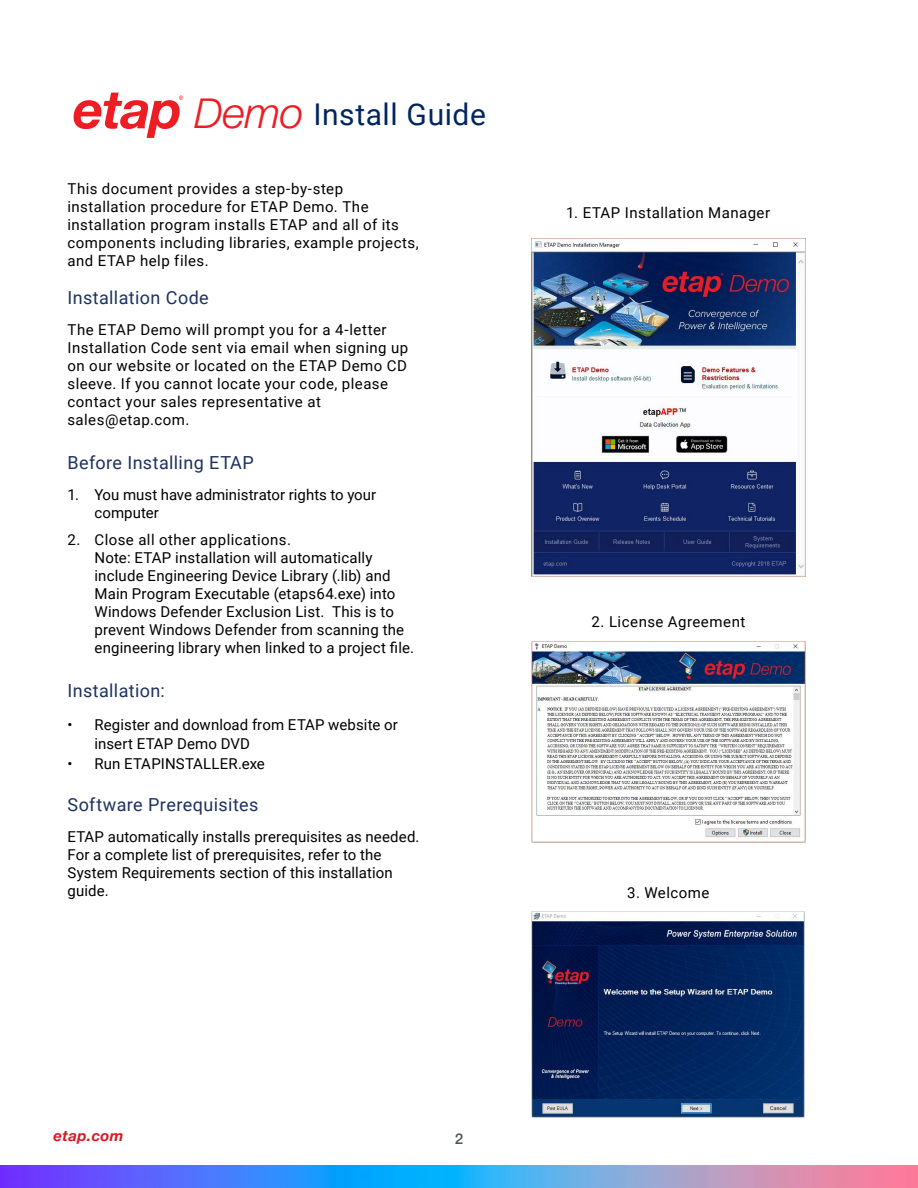
<style>
.page{position:relative;width:918px;height:1188px;background:#fff}
.page>*{position:absolute;margin:0;border:0;box-sizing:border-box;transform-origin:0 0}
.t1{font:30px "Roboto";letter-spacing:.02em;color:#00265f}
.t2{font:18px "Roboto";letter-spacing:.02em;color:#1d3260}
.t3{font:15px/18px "Roboto";letter-spacing:.02em;color:#000}
.t4{font:15px/18px "Roboto";color:#000}
.t5{font:italic 700 15px "Helvetica Neue Cyr";letter-spacing:.03em;color:#d71920}
.t6{font:500 15px "Helvetica Neue Cyr";color:#50535c}
.s1{font-family:"Helvetica Neue";font-weight:700;font-style:italic;font-size:52.95px;color:#ed1d24}
.s2{font-family:"Helvetica Neue";font-weight:300;font-style:italic;font-size:41.4px;color:#ed1d24}
.s3{font-family:"Helvetica Neue";font-weight:300;font-style:italic;font-size:43.2px;color:#ed1d24}
</style>
<div class="page">
<img style="left:0;top:1166px;width:918px;height:22px">
<img style="left:531px;top:912px;width:274px;height:206px">
<img style="left:532px;top:642px;width:273px;height:201px">
<img style="left:532px;top:239px;width:273px;height:338px">
<svg style="left:179px;top:96px;width:4px;height:4px"></svg>
<h1 class="t1" style="left:73px;top:93px;width:415px"><span class="s1">etap</span> <span class="s2">D</span><span class="s3">emo</span> Install Guide</h1>
<p class="t3" style="left:67px;top:179px;width:353px">This document provides a step-by-step installation procedure for ETAP Demo. The installation program installs ETAP and all of its components including libraries, example projects, and ETAP help files.</p>
<p class="t2" style="left:68px;top:285px;width:143px">Installation Code</p>
<p class="t3" style="left:68px;top:320px;width:342px">The ETAP Demo will prompt you for a 4-letter Installation Code sent via email when signing up on our website or located on the ETAP Demo CD sleeve. If you cannot locate your code, please contact your sales representative at sales@etap.com.</p>
<p class="t2" style="left:68px;top:450px;width:188px">Before Installing ETAP</p>
<p class="t4" style="left:94px;top:485px;width:283px;text-indent:-27px">1. You must have administrator rights to your computer</p>
<p class="t3" style="left:94px;top:530px;width:321px;text-indent:-27px">2. Close all other applications.<br>Note: ETAP installation will automatically include Engineering Device Library (.lib) and Main Program Executable (etaps64.exe) into Windows Defender Exclusion List. This is to prevent Windows Defender from scanning the engineering library when linked to a project file.</p>
<p class="t2" style="left:68px;top:678px;width:99px">Installation:</p>
<p class="t3" style="left:94px;top:714px;width:305px;line-height:19.5px;text-indent:-27px">• Register and download from ETAP website or insert ETAP Demo DVD</p>
<p class="t3" style="left:68px;top:754px;width:199px">• Run ETAPINSTALLER.exe</p>
<p class="t2" style="left:68px;top:792px;width:192px">Software Prerequisites</p>
<p class="t3" style="left:68px;top:827px;width:354px">ETAP automatically installs prerequisites as needed.<br>For a complete list of prerequisites, refer to the System Requirements section of this installation guide.</p>
<p class="t3" style="left:566px;top:203px;width:206px">1. ETAP Installation Manager</p>
<p class="t3" style="left:592px;top:612px;width:155px">2. License Agreement</p>
<p class="t3" style="left:627px;top:883px;width:84px">3. Welcome</p>
<p class="t5" style="left:53px;top:1127px;width:72px">etap.com</p>
<p class="t6" style="left:455px;top:1130px;width:10px">2</p>
</div>
